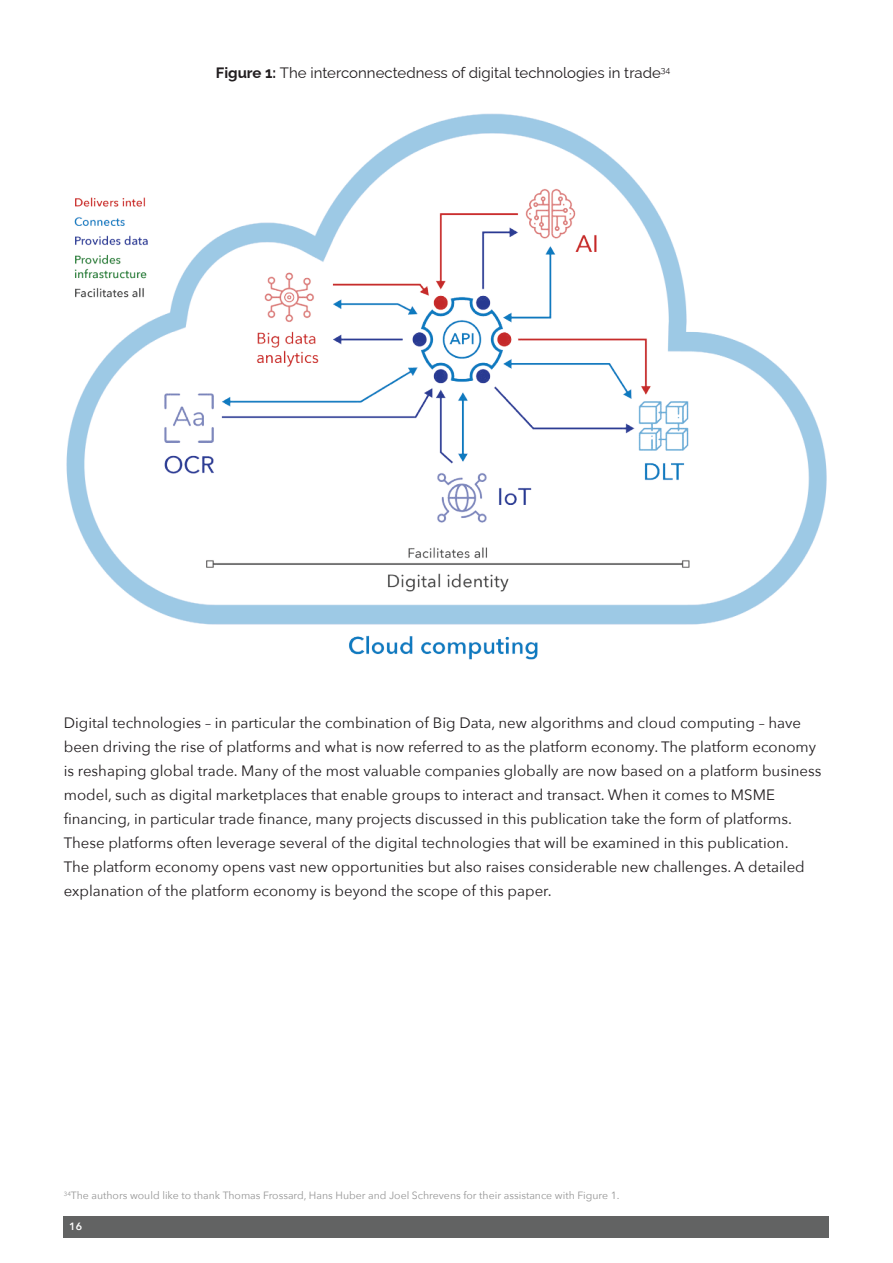
<style>
.page{position:relative;width:893px;height:1263px;background:#fff}
.page>*{position:absolute;margin:0;border:0;box-sizing:border-box;transform-origin:0 0}
.t1{font:15px/24px "Avenir Next";color:#211d1f}
.t2{font:15px "Raleway";color:#211d1f}
.t3{font:10.5px "Avenir Next";color:#969696}
.t4{font:600 10.5px "Avenir Next";color:#fff}
.s1{font-weight:700}
</style>
<div class="page">
<div style="left:64px;top:1216px;width:765px;height:21px;background:#626363"></div>
<img style="left:66px;top:113px;width:761px;height:547px">
<p class="t2" style="left:216px;top:61px;width:456px"><span class="s1">Figure 1:</span> The interconnectedness of digital technologies in trade<sup>34</sup></p>
<p class="t1" style="left:64px;top:711px;width:759px">Digital technologies – in particular the combination of Big Data, new algorithms and cloud computing – have been driving the rise of platforms and what is now referred to as the platform economy. The platform economy is reshaping global trade. Many of the most valuable companies globally are now based on a platform business model, such as digital marketplaces that enable groups to interact and transact. When it comes to MSME financing, in particular trade finance, many projects discussed in this publication take the form of platforms.<br>These platforms often leverage several of the digital technologies that will be examined in this publication.<br>The platform economy opens vast new opportunities but also raises considerable new challenges. A detailed explanation of the platform economy is beyond the scope of this paper.</p>
<p class="t3" style="left:64px;top:1189px;width:557px"><sup>34</sup>The authors would like to thank Thomas Frossard, Hans Huber and Joel Schrevens for their assistance with Figure 1.</p>
<p class="t4" style="left:69px;top:1220px;width:14px">16</p>
</div>
